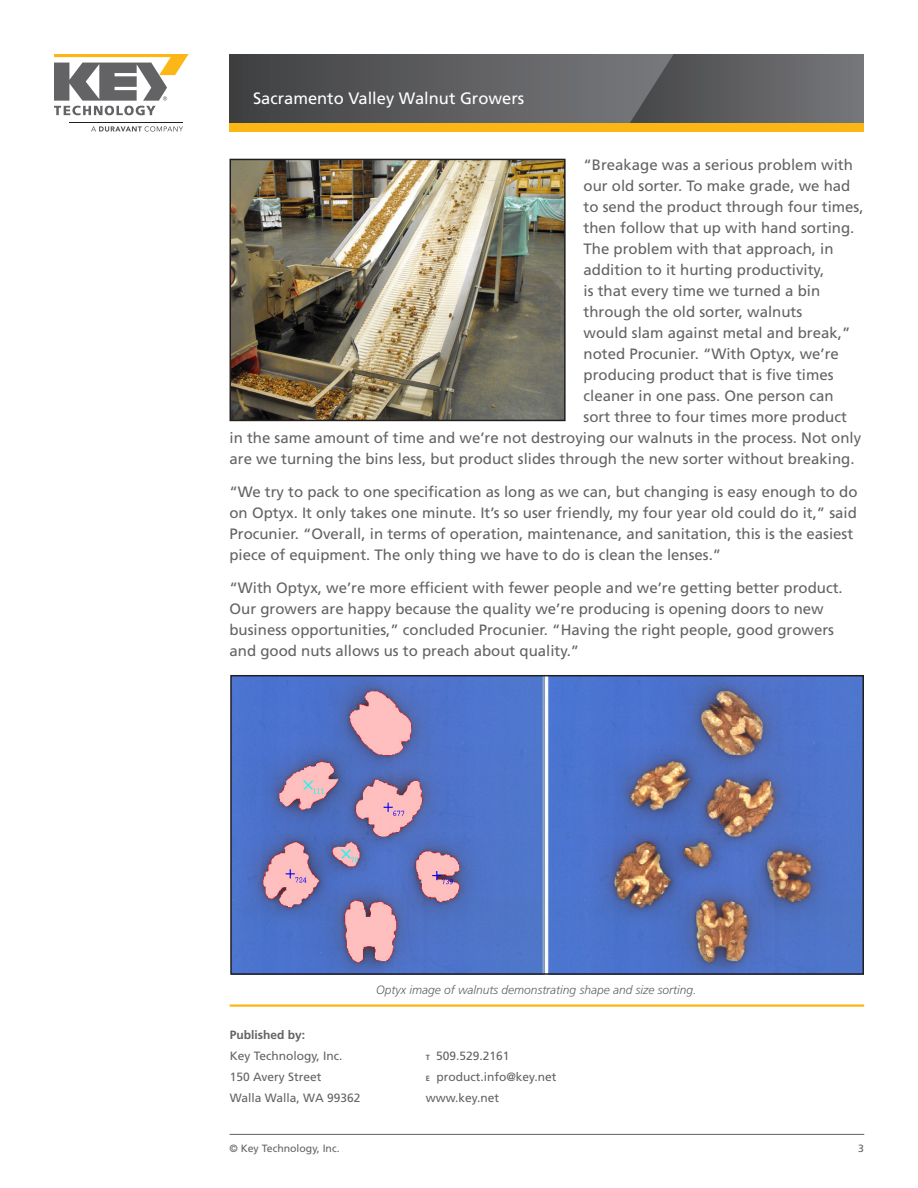
<style>
.page{position:relative;width:918px;height:1188px;background:#fff}
.page>*{position:absolute;margin:0;border:0;box-sizing:border-box;transform-origin:0 0}
.Intro_Paragraph{font:16.5px "Frutiger LT Std";color:#fff}
.Main_Body_Text{font:15px/21px "Frutiger LT Std";color:#636366}
.Address{font:12px/21px "Frutiger LT Std";color:#636366}
.Address-2{font:italic 300 12px "Frutiger LT Std";color:#636366}
.Published_by{font:700 12px "Frutiger LT Std";color:#636366}
.t1{font:10.5px "Frutiger LT Std";color:#636366}
.s1{font-weight:700;font-size:7.5px}
</style>
<div class="page">
<hr style="left:230px;top:1134px;width:634px;height:1px;background:#636366">
<svg style="left:230px;top:54px;width:400px;height:69px;background:#5a5a5c"></svg>
<svg style="left:630px;top:54px;width:234px;height:69px;background:#626366"></svg>
<div style="left:230px;top:123px;width:634px;height:9px;background:#fcb615"></div>
<svg style="left:54px;top:54px;width:135px;height:61px"></svg>
<svg style="left:91px;top:126px;width:92px;height:6px"></svg>
<hr style="left:69px;top:122px;width:114px;height:1px;background:#231f20">
<img style="left:233px;top:162px;width:330px;height:256px">
<div style="left:230px;top:159px;width:336px;height:262px;border:2px solid #231f20"></div>
<img style="left:233px;top:678px;width:628px;height:294px">
<div style="left:230px;top:675px;width:634px;height:300px;border:2px solid #231f20"></div>
<hr style="left:230px;top:1004px;width:634px;height:3px;background:#fcb615">
<p class="Intro_Paragraph" style="left:253px;top:88px;width:273px">Sacramento Valley Walnut Growers</p>
<p class="Main_Body_Text" style="left:584px;top:154px;width:271px">“Breakage was a serious problem with</p>
<p class="Main_Body_Text" style="left:584px;top:175px;width:268px">our old sorter. To make grade, we had</p>
<p class="Main_Body_Text" style="left:584px;top:196px;width:282px">to send the product through four times,</p>
<p class="Main_Body_Text" style="left:584px;top:217px;width:272px">then follow that up with hand sorting.</p>
<p class="Main_Body_Text" style="left:584px;top:238px;width:252px">The problem with that approach, in</p>
<p class="Main_Body_Text" style="left:584px;top:259px;width:242px">addition to it hurting productivity,</p>
<p class="Main_Body_Text" style="left:584px;top:280px;width:238px">is that every time we turned a bin</p>
<p class="Main_Body_Text" style="left:584px;top:301px;width:220px">through the old sorter, walnuts</p>
<p class="Main_Body_Text" style="left:584px;top:322px;width:268px">would slam against metal and break,”</p>
<p class="Main_Body_Text" style="left:584px;top:343px;width:257px">noted Procunier. “With Optyx, we’re</p>
<p class="Main_Body_Text" style="left:584px;top:364px;width:252px">producing product that is five times</p>
<p class="Main_Body_Text" style="left:584px;top:385px;width:252px">cleaner in one pass. One person can</p>
<p class="Main_Body_Text" style="left:584px;top:406px;width:265px">sort three to four times more product</p>
<p class="Main_Body_Text" style="left:230px;top:427px;width:633px">in the same amount of time and we’re not destroying our walnuts in the process. Not only</p>
<p class="Main_Body_Text" style="left:230px;top:448px;width:627px">are we turning the bins less, but product slides through the new sorter without breaking.</p>
<p class="Main_Body_Text" style="left:230px;top:481px;width:630px">“We try to pack to one specification as long as we can, but changing is easy enough to do on Optyx. It only takes one minute. It’s so user friendly, my four year old could do it,” said Procunier. “Overall, in terms of operation, maintenance, and sanitation, this is the easiest piece of equipment. The only thing we have to do is clean the lenses.”</p>
<p class="Main_Body_Text" style="left:230px;top:577px;width:615px">“With Optyx, we’re more efficient with fewer people and we’re getting better product.<br>Our growers are happy because the quality we’re producing is opening doors to new business opportunities,” concluded Procunier. “Having the right people, good growers and good nuts allows us to preach about quality.”</p>
<p class="Published_by" style="left:230px;top:1028px;width:77px">Published by:</p>
<p class="Address" style="left:230px;top:1046px;width:114px">Key Technology, Inc.</p>
<p class="Address" style="left:230px;top:1067px;width:93px">150 Avery Street</p>
<p class="Address" style="left:230px;top:1088px;width:132px">Walla Walla, WA 99362</p>
<p class="Address-2" style="left:376px;top:983px;width:322px">Optyx image of walnuts demonstrating shape and size sorting.</p>
<p class="Address" style="left:426px;top:1046px;width:132px"><span class="s1">T</span> 509.529.2161<br><span class="s1">E</span> product.info@key.net www.key.net</p>
<p class="t1" style="left:230px;top:1142px;width:112px">© Key Technology, Inc.</p>
<p class="t1" style="left:858px;top:1142px;width:7px">3</p>
</div>
